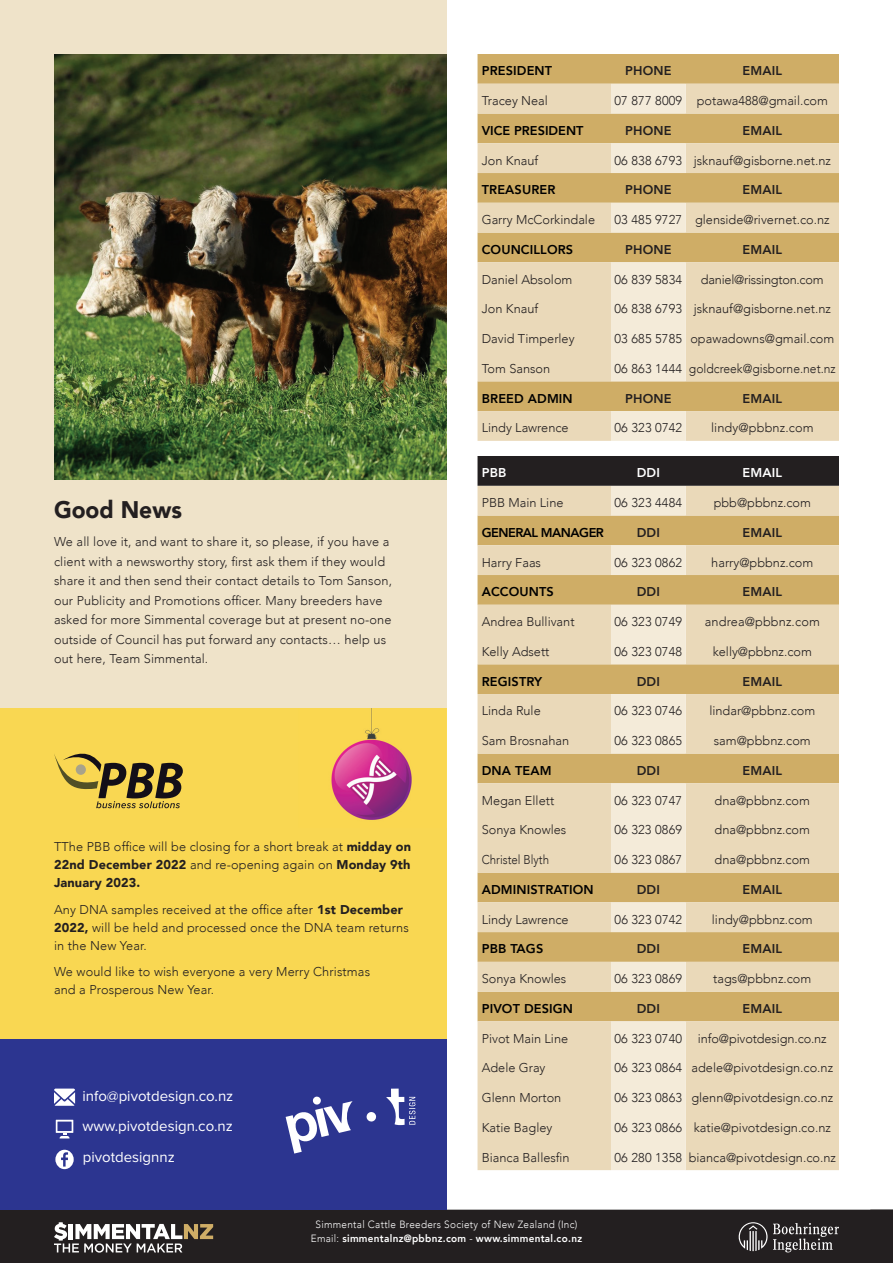
<style>
.page{position:relative;width:893px;height:1263px;background:#fff}
.page>*{position:absolute;margin:0;border:0;box-sizing:border-box;transform-origin:0 0}
.t1{font:900 24px "Avenir";color:#231f20;scale:.95 1}
.t2{font:15px/30.3px "Proxima Nova";color:#fff;text-align:justify}
.t3{font:300 12.75px/19.5px "Avenir";color:#231f20}
.t4{font:800 12.75px "Avenir";letter-spacing:.01em;color:#000}
.t5{font:800 12.75px "Avenir";letter-spacing:.01em;color:#231f20}
.t6{font:300 12.75px "Avenir";letter-spacing:-.02em;color:#231f20}
.t7{font:800 12.75px "Avenir";letter-spacing:-.04em;color:#000}
.t8{font:300 12.75px "Avenir";color:#231f20;scale:.9 1}
.t9{font:800 12.75px "Avenir";letter-spacing:.01em;color:#fff}
.t10{font:300 10.5px/13.5px "Avenir";letter-spacing:.03em;color:#fff;text-align:center;scale:.95 1}
.s1{font-weight:900}
.s2{font-weight:800}
</style>
<div class="page">
<div style="left:0;top:1210px;width:870px;height:53px;background:#231f20"></div>
<svg style="left:870px;top:1210px;width:23px;height:53px"></svg>
<svg style="left:739px;top:1222px;width:100px;height:30px;background:#514e4f"></svg>
<svg style="left:54px;top:1222px;width:159px;height:30px"></svg>
<div style="left:0;top:0;width:446px;height:708px;background:#efe3c9"></div>
<div style="left:477px;top:54px;width:362px;height:30px;background:#cfad66"></div>
<svg style="left:477px;top:84px;width:362px;height:1086px;background:#e2cca0"></svg>
<svg style="left:611px;top:84px;width:75px;height:1086px;background:#e8d8b6"></svg>
<div style="left:477px;top:456px;width:362px;height:30px;background:#231f20"></div>
<img style="left:54px;top:54px;width:392px;height:425px">
<div style="left:0;top:708px;width:446px;height:331px;background:#f9d752"></div>
<svg style="left:54px;top:753px;width:129px;height:55px"></svg>
<img style="left:331px;top:708px;width:81px;height:112px">
<div style="left:0;top:1039px;width:446px;height:171px;background:#2c3590"></div>
<svg style="left:286px;top:1088px;width:129px;height:65px"></svg>
<svg style="left:54px;top:1088px;width:21px;height:18px"></svg>
<svg style="left:56px;top:1120px;width:17px;height:18px"></svg>
<svg style="left:55px;top:1150px;width:19px;height:19px"></svg>
<h1 class="t1" style="left:54px;top:489px;width:136px">Good News</h1>
<p class="t3" style="left:54px;top:532px;width:339px">We all love it, and want to share it, so please, if you have a client with a newsworthy story, first ask them if they would share it and then send their contact details to Tom Sanson, our Publicity and Promotions officer. Many breeders have asked for more Simmental coverage but at present no-one outside of Council has put forward any contacts… help us out here, Team Simmental.</p>
<p class="t3" style="left:54px;top:838px;width:359px;line-height:18px;text-align:justify">TThe PBB office will be closing for a short break at <span class="s1">midday on 22nd December 2022</span> and re-opening again on <span class="s1">Monday 9th January 2023.</span></p>
<p class="t3" style="left:54px;top:900px;width:356px;line-height:18px">Any DNA samples received at the office after <span class="s1">1st December<br>2022,</span> will be held and processed once the DNA team returns in the New Year.</p>
<p class="t3" style="left:54px;top:963px;width:318px;line-height:18px">We would like to wish everyone a very Merry Christmas and a Prosperous New Year.</p>
<p class="t2" style="left:82px;top:1080px;width:152px">info@pivotdesign.co.nz www.pivotdesign.co.nz pivotdesignnz</p>
<p class="t4" style="left:482px;top:61px;width:72px">PRESIDENT</p>
<p class="t5" style="left:625px;top:61px;width:48px">PHONE</p>
<p class="t5" style="left:743px;top:61px;width:41px">EMAIL</p>
<p class="t3" style="left:482px;top:91px;width:68px">Tracey Neal</p>
<p class="t3" style="left:615px;top:91px;width:215px">07 877 8009 potawa488@gmail.com</p>
<p class="t4" style="left:482px;top:120px;width:103px">VICE PRESIDENT</p>
<p class="t5" style="left:625px;top:120px;width:48px">PHONE</p>
<p class="t5" style="left:743px;top:120px;width:41px">EMAIL</p>
<p class="t3" style="left:482px;top:150px;width:58px">Jon Knauf</p>
<p class="t3" style="left:615px;top:150px;width:218px">06 838 6793 jsknauf@gisborne.net.nz</p>
<p class="t4" style="left:482px;top:180px;width:75px">TREASURER</p>
<p class="t5" style="left:625px;top:180px;width:48px">PHONE</p>
<p class="t5" style="left:743px;top:180px;width:41px">EMAIL</p>
<p class="t3" style="left:482px;top:210px;width:115px">Garry McCorkindale</p>
<p class="t3" style="left:615px;top:210px;width:216px">03 485 9727 glenside@rivernet.co.nz</p>
<p class="t4" style="left:482px;top:239px;width:93px">COUNCILLORS</p>
<p class="t5" style="left:625px;top:239px;width:48px">PHONE</p>
<p class="t5" style="left:743px;top:239px;width:41px">EMAIL</p>
<p class="t3" style="left:482px;top:269px;width:92px">Daniel Absolom</p>
<p class="t3" style="left:614px;top:269px;width:69px">06 839 5834</p>
<p class="t6" style="left:701px;top:272px;width:124px">daniel@rissington.com</p>
<p class="t3" style="left:482px;top:299px;width:58px">Jon Knauf</p>
<p class="t3" style="left:614px;top:299px;width:218px">06 838 6793 jsknauf@gisborne.net.nz</p>
<p class="t3" style="left:482px;top:329px;width:94px">David Timperley</p>
<p class="t3" style="left:614px;top:329px;width:221px">03 685 5785 opawadowns@gmail.com</p>
<p class="t3" style="left:482px;top:359px;width:70px">Tom Sanson</p>
<p class="t3" style="left:614px;top:359px;width:223px">06 863 1444 goldcreek@gisborne.net.nz</p>
<p class="t4" style="left:482px;top:388px;width:92px">BREED ADMIN</p>
<p class="t5" style="left:625px;top:388px;width:48px">PHONE</p>
<p class="t5" style="left:743px;top:388px;width:41px">EMAIL</p>
<p class="t3" style="left:482px;top:418px;width:88px">Lindy Lawrence</p>
<p class="t3" style="left:615px;top:418px;width:69px">06 323 0742</p>
<p class="t3" style="left:711px;top:418px;width:104px">lindy@pbbnz.com</p>
<p class="t9" style="left:482px;top:463px;width:26px">PBB</p>
<p class="t9" style="left:637px;top:463px;width:25px">DDI</p>
<p class="t9" style="left:743px;top:463px;width:41px">EMAIL</p>
<p class="t3" style="left:482px;top:493px;width:83px">PBB Main Line</p>
<p class="t3" style="left:615px;top:493px;width:69px">06 323 4484</p>
<p class="t3" style="left:714px;top:493px;width:99px">pbb@pbbnz.com</p>
<p class="t7" style="left:482px;top:522px;width:124px">GENERAL MANAGER</p>
<p class="t5" style="left:637px;top:522px;width:25px">DDI</p>
<p class="t5" style="left:743px;top:522px;width:41px">EMAIL</p>
<p class="t3" style="left:482px;top:552px;width:61px">Harry Faas</p>
<p class="t3" style="left:614px;top:552px;width:69px">06 323 0862</p>
<p class="t3" style="left:711px;top:552px;width:104px">harry@pbbnz.com</p>
<p class="t4" style="left:482px;top:582px;width:74px">ACCOUNTS</p>
<p class="t5" style="left:637px;top:582px;width:25px">DDI</p>
<p class="t5" style="left:743px;top:582px;width:41px">EMAIL</p>
<p class="t3" style="left:482px;top:612px;width:94px">Andrea Bullivant</p>
<p class="t3" style="left:614px;top:612px;width:69px">06 323 0749</p>
<p class="t3" style="left:705px;top:612px;width:117px">andrea@pbbnz.com</p>
<p class="t3" style="left:482px;top:642px;width:69px">Kelly Adsett</p>
<p class="t3" style="left:614px;top:642px;width:69px">06 323 0748</p>
<p class="t3" style="left:713px;top:642px;width:101px">kelly@pbbnz.com</p>
<p class="t4" style="left:482px;top:671px;width:62px">REGISTRY</p>
<p class="t5" style="left:637px;top:671px;width:25px">DDI</p>
<p class="t5" style="left:743px;top:671px;width:41px">EMAIL</p>
<p class="t3" style="left:482px;top:701px;width:61px">Linda Rule</p>
<p class="t3" style="left:614px;top:701px;width:69px">06 323 0746</p>
<p class="t3" style="left:709px;top:701px;width:107px">lindar@pbbnz.com</p>
<p class="t3" style="left:482px;top:731px;width:89px">Sam Brosnahan</p>
<p class="t3" style="left:614px;top:731px;width:69px">06 323 0865</p>
<p class="t3" style="left:714px;top:731px;width:98px">sam@pbbnz.com</p>
<p class="t4" style="left:482px;top:760px;width:71px">DNA TEAM</p>
<p class="t5" style="left:637px;top:760px;width:25px">DDI</p>
<p class="t5" style="left:743px;top:760px;width:41px">EMAIL</p>
<p class="t3" style="left:482px;top:790px;width:74px">Megan Ellett</p>
<p class="t3" style="left:614px;top:790px;width:69px">06 323 0747</p>
<p class="t3" style="left:715px;top:790px;width:97px">dna@pbbnz.com</p>
<p class="t3" style="left:482px;top:820px;width:86px">Sonya Knowles</p>
<p class="t3" style="left:614px;top:820px;width:69px">06 323 0869</p>
<p class="t3" style="left:715px;top:820px;width:97px">dna@pbbnz.com</p>
<p class="t8" style="left:482px;top:852px;width:76px">Christel Blyth</p>
<p class="t3" style="left:615px;top:850px;width:69px">06 323 0867</p>
<p class="t3" style="left:715px;top:850px;width:97px">dna@pbbnz.com</p>
<p class="t4" style="left:482px;top:879px;width:113px">ADMINISTRATION</p>
<p class="t5" style="left:637px;top:879px;width:25px">DDI</p>
<p class="t5" style="left:743px;top:879px;width:41px">EMAIL</p>
<p class="t3" style="left:482px;top:909px;width:88px">Lindy Lawrence</p>
<p class="t3" style="left:615px;top:909px;width:69px">06 323 0742</p>
<p class="t3" style="left:712px;top:909px;width:102px">lindy@pbbnz.com</p>
<p class="t4" style="left:482px;top:939px;width:63px">PBB TAGS</p>
<p class="t5" style="left:637px;top:939px;width:25px">DDI</p>
<p class="t5" style="left:743px;top:939px;width:41px">EMAIL</p>
<p class="t3" style="left:482px;top:969px;width:86px">Sonya Knowles</p>
<p class="t3" style="left:615px;top:969px;width:69px">06 323 0869</p>
<p class="t3" style="left:713px;top:969px;width:100px">tags@pbbnz.com</p>
<p class="t4" style="left:482px;top:998px;width:93px">PIVOT DESIGN</p>
<p class="t5" style="left:637px;top:998px;width:25px">DDI</p>
<p class="t5" style="left:743px;top:998px;width:41px">EMAIL</p>
<p class="t3" style="left:482px;top:1028px;width:88px">Pivot Main Line</p>
<p class="t3" style="left:614px;top:1028px;width:214px">06 323 0740 info@pivotdesign.co.nz</p>
<p class="t3" style="left:482px;top:1058px;width:65px">Adele Gray</p>
<p class="t3" style="left:614px;top:1058px;width:220px">06 323 0864 adele@pivotdesign.co.nz</p>
<p class="t3" style="left:482px;top:1088px;width:81px">Glenn Morton</p>
<p class="t3" style="left:614px;top:1088px;width:220px">06 323 0863 glenn@pivotdesign.co.nz</p>
<p class="t3" style="left:482px;top:1118px;width:72px">Katie Bagley</p>
<p class="t3" style="left:614px;top:1118px;width:218px">06 323 0866 katie@pivotdesign.co.nz</p>
<p class="t3" style="left:482px;top:1147px;width:89px">Bianca Ballesfin</p>
<p class="t3" style="left:614px;top:1147px;width:223px">06 280 1358 bianca@pivotdesign.co.nz</p>
<p class="t10" style="left:311px;top:1218px;width:287px">Simmental Cattle Breeders Society of New Zealand (Inc)<br>Email: <span class="s2">simmentalnz@pbbnz.com</span> - <span class="s2">www.simmental.co.nz</span></p>
</div>
